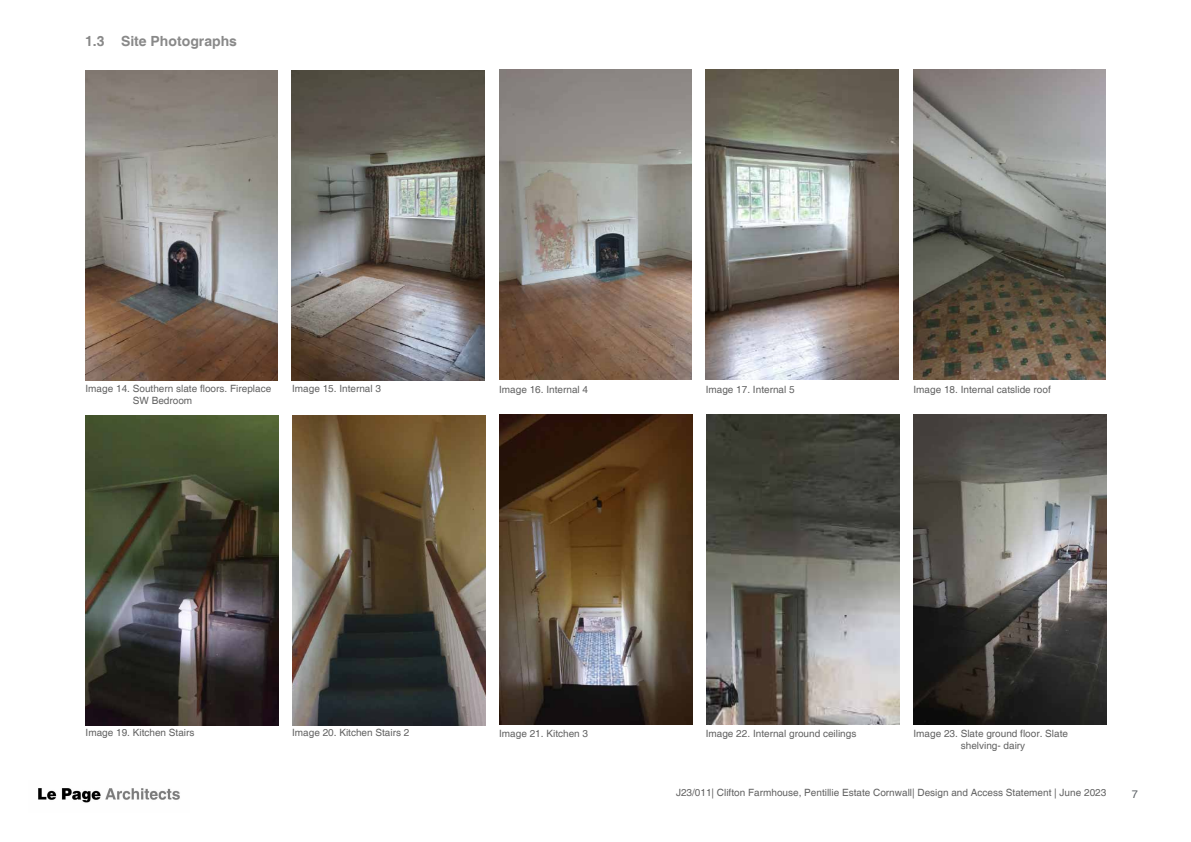
<style>
.page{position:relative;width:1191px;height:842px;background:#fff}
.page>*{position:absolute;margin:0;border:0;box-sizing:border-box;transform-origin:0 0}
.t1{font:700 14px "Helvetica";color:#898989}
.t2{font:11px "Helvetica";color:#5a5f64}
.t3{font:10px/12px "Helvetica";color:#626262}
</style>
<div class="page">
<img style="left:38px;top:788px;width:142px;height:15px">
<img style="left:85px;top:70px;width:193px;height:310px">
<img style="left:292px;top:70px;width:192px;height:310px">
<img style="left:499px;top:69px;width:193px;height:311px">
<img style="left:705px;top:69px;width:193px;height:311px">
<img style="left:913px;top:69px;width:192px;height:311px">
<img style="left:86px;top:415px;width:192px;height:310px">
<img style="left:292px;top:415px;width:193px;height:310px">
<img style="left:499px;top:414px;width:193px;height:310px">
<img style="left:706px;top:414px;width:193px;height:310px">
<img style="left:913px;top:414px;width:193px;height:310px">
<h1 class="t1" style="left:85px;top:33px;width:153px">1.3 Site Photographs</h1>
<p class="t3" style="left:133px;top:383px;width:140px;text-indent:-47px">Image 14. Southern slate floors. Fireplace<br>SW Bedroom</p>
<p class="t3" style="left:292px;top:383px;width:90px">Image 15. Internal 3</p>
<p class="t3" style="left:499px;top:384px;width:90px">Image 16. Internal 4</p>
<p class="t3" style="left:705px;top:384px;width:90px">Image 17. Internal 5</p>
<p class="t3" style="left:913px;top:384px;width:139px">Image 18. Internal catslide roof</p>
<p class="t3" style="left:86px;top:727px;width:110px">Image 19. Kitchen Stairs</p>
<p class="t3" style="left:292px;top:727px;width:119px">Image 20. Kitchen Stairs 2</p>
<p class="t3" style="left:499px;top:728px;width:90px">Image 21. Kitchen 3</p>
<p class="t3" style="left:705px;top:728px;width:152px">Image 22. Internal ground ceilings</p>
<p class="t3" style="left:913px;top:728px;width:156px;text-align:center">Image 23. Slate ground floor. Slate shelving- dairy</p>
<p class="t3" style="left:676px;top:787px;width:432px">J23/011| Clifton Farmhouse, Pentillie Estate Cornwall| Design and Access Statement | June 2023</p>
<p class="t2" style="left:1131px;top:787px;width:8px">7</p>
</div>
